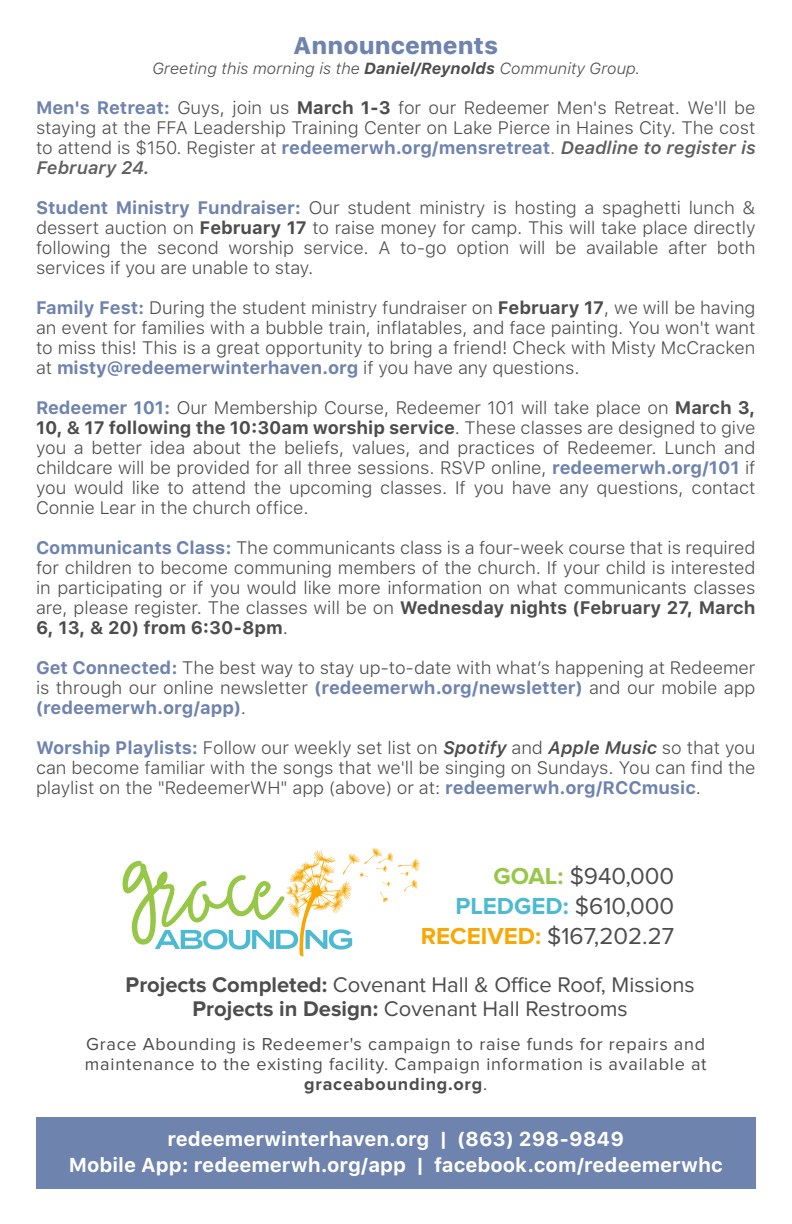
<style>
.page{position:relative;width:792px;height:1224px;background:#fff}
.page>*{position:absolute;margin:0;border:0;box-sizing:border-box;transform-origin:0 0}
.t1{font:24px/30px "Proxima Nova";color:#4d4d4d;text-align:right}
.t2{font:800 24px "SFUI Text";color:#6e83ae}
.t3{font:22px/24px "Proxima Nova";color:#4d4d4d;text-align:center}
.t4{font:700 20px/26px "SFUI Text";color:#fff;text-align:center}
.t5{font:300 18px/20px "SFUI Text";color:#4d4d4d;text-align:justify}
.t6{font:18px/20px "Proxima Nova";letter-spacing:.045em;color:#4d4d4d;text-align:center}
.t7{font:italic 300 16px "SFUI Text";color:#4d4d4d}
.s1{font-weight:700}
.s2{font-weight:700;color:#6e83ae}
.s3{color:#5f5f5f}
.s4{font-weight:600;font-style:italic;color:#5f5f5f}
.s5{font-weight:600;font-style:italic}
.s6{font-weight:700;color:#97c747}
.s7{font-weight:700;color:#4cbbd1}
.s8{font-weight:700;color:#f8a705}
</style>
<div class="page">
<svg style="left:122px;top:848px;width:298px;height:109px"></svg>
<div style="left:36px;top:1117px;width:720px;height:72px;background:#6e83ae"></div>
<h1 class="t2" style="left:293px;top:31px;width:206px">Announcements</h1>
<p class="t7" style="left:152px;top:59px;width:489px">Greeting this morning is the <span class="s1">Daniel/Reynolds</span> Community Group.</p>
<p class="t5" style="left:36px;top:98px;width:721px"><span class="s2">Men's Retreat:</span> Guys, join us <span class="s1">March 1-3</span> for our Redeemer Men's Retreat. We'll be staying at the FFA Leadership Training Center on Lake Pierce in Haines City. The cost to attend is $150. Register at <span class="s2">redeemerwh.org/mensretreat</span><span class="s3">.</span> <span class="s4">Deadline to register is February 24.</span></p>
<p class="t5" style="left:36px;top:198px;width:721px"><span class="s2">Student Ministry Fundraiser:</span> Our student ministry is hosting a spaghetti lunch &amp; dessert auction on <span class="s1">February 17</span> to raise money for camp. This will take place directly following the second worship service. A to-go option will be available after both services if you are unable to stay.</p>
<p class="t5" style="left:36px;top:298px;width:721px"><span class="s2">Family Fest:</span> During the student ministry fundraiser on <span class="s1">February 17</span>, we will be having an event for families with a bubble train, inflatables, and face painting. You won't want to miss this! This is a great opportunity to bring a friend! Check with Misty McCracken at <span class="s2">misty@redeemerwinterhaven.org</span> if you have any questions.</p>
<p class="t5" style="left:36px;top:398px;width:721px"><span class="s2">Redeemer 101:</span> Our Membership Course, Redeemer 101 will take place on <span class="s1">March 3, 10, &amp; 17 following the 10:30am worship service</span>. These classes are designed to give you a better idea about the beliefs, values, and practices of Redeemer. Lunch and childcare will be provided for all three sessions. RSVP online, <span class="s2">redeemerwh.org/101</span> if you would like to attend the upcoming classes. If you have any questions, contact Connie Lear in the church office.</p>
<p class="t5" style="left:36px;top:538px;width:721px"><span class="s2">Communicants Class:</span> The communicants class is a four-week course that is required for children to become communing members of the church. If your child is interested in participating or if you would like more information on what communicants classes are, please register. The classes will be on <span class="s1">Wednesday nights (February 27, March 6, 13, &amp; 20) from 6:30-8pm</span>.</p>
<p class="t5" style="left:36px;top:658px;width:721px"><span class="s2">Get Connected:</span> The best way to stay up-to-date with what’s happening at Redeemer is through our online newsletter <span class="s2">(redeemerwh.org/newsletter)</span> and our mobile app <span class="s2">(redeemerwh.org/app)</span>.</p>
<p class="t5" style="left:36px;top:738px;width:721px"><span class="s2">Worship Playlists:</span> Follow our weekly set list on <span class="s5">Spotify</span> and <span class="s5">Apple Music</span> so that you can become familiar with the songs that we'll be singing on Sundays. You can find the playlist on the "RedeemerWH" app (above) or at: <span class="s2">redeemerwh.org/RCCmusic</span>.</p>
<h1 class="t1" style="left:421px;top:862px;width:255px"><span class="s6">GOAL:</span> $940,000<br><span class="s7">PLEDGED:</span> $610,000<br><span class="s8">RECEIVED:</span> $167,202.27</h1>
<p class="t3" style="left:126px;top:974px;width:571px"><span class="s1">Projects Completed:</span> Covenant Hall &amp; Office Roof, Missions<br><span class="s1">Projects in Design:</span> Covenant Hall Restrooms</p>
<p class="t6" style="left:85px;top:1035px;width:623px">Grace Abounding is Redeemer's campaign to raise funds for repairs and maintenance to the existing facility. Campaign information is available at <span class="s1">graceabounding.org</span>.</p>
<p class="t4" style="left:69px;top:1126px;width:656px">redeemerwinterhaven.org | (863) 298-9849<br>Mobile App: redeemerwh.org/app | facebook.com/redeemerwhc</p>
</div>
